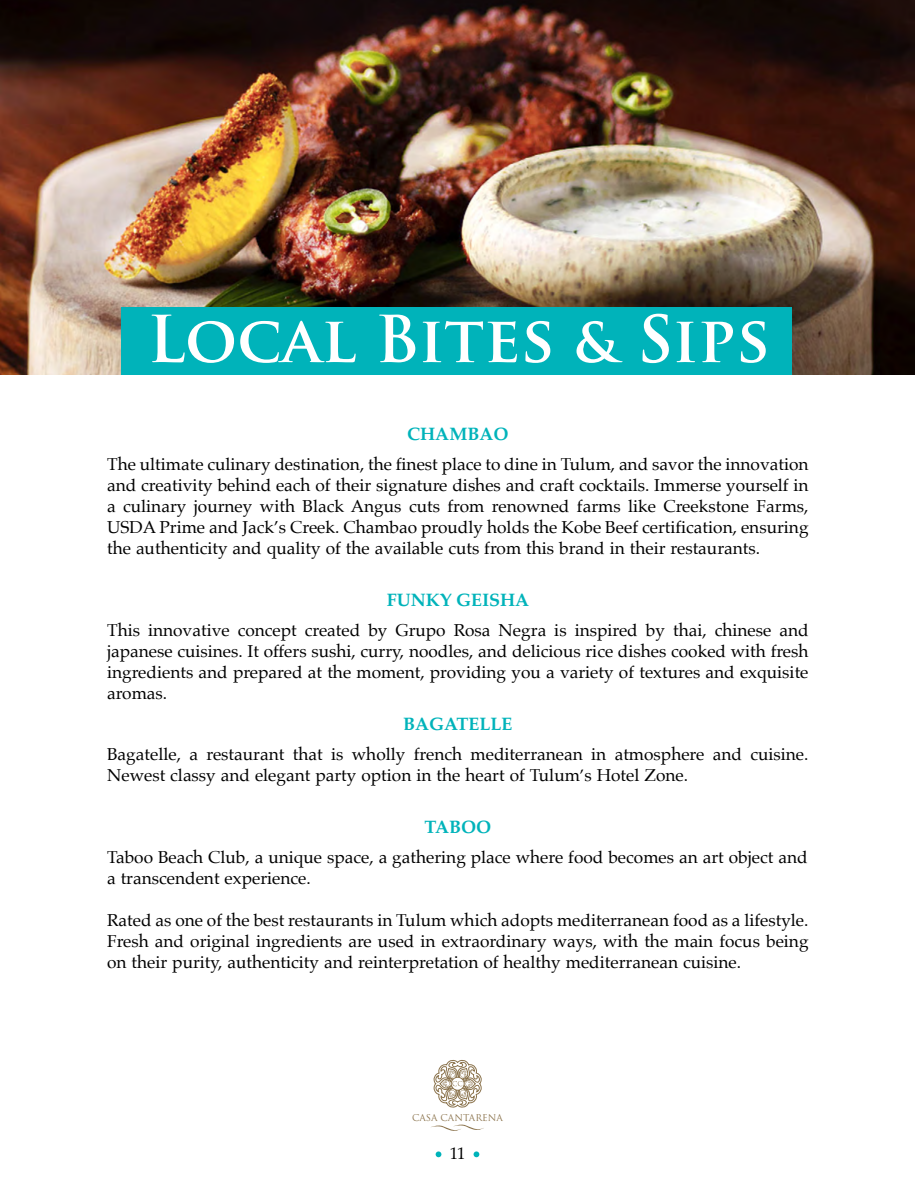
<style>
.page{position:relative;width:915px;height:1191px;background:#fff}
.page>*{position:absolute;margin:0;border:0;box-sizing:border-box;transform-origin:0 0}
.t1{font:700 63px "Trajan Pro";color:#fff}
.t2{font:700 18px "Palatino";color:#00b3ba}
.t3{font:17.25px/21px "Palatino";color:#000;text-align:justify}
.t4{font:16.5px "Palatino";color:#000}
.t5{font:9.15px "Trajan Pro";color:#8a724b}
.s1{font-size:16.5px}
</style>
<div class="page">
<svg style="left:435px;top:1151px;width:6px;height:6px"></svg>
<svg style="left:473px;top:1151px;width:6px;height:6px"></svg>
<svg style="left:431px;top:1124px;width:53px;height:7px"></svg>
<svg style="left:433px;top:1060px;width:48px;height:47px"></svg>
<img style="left:0;top:0;width:914px;height:374px">
<div style="left:121px;top:307px;width:670px;height:67px;background:#00b3ba"></div>
<h1 class="t1" style="left:147px;top:300px;width:624px">Local Bites &amp; Sips</h1>
<p class="t2" style="left:407px;top:419px;width:102px">CHAMBAO</p>
<p class="t3" style="left:107px;top:453px;width:702px">The ultimate culinary destination, the finest place to dine in Tulum, and savor the innovation and creativity behind each of their signature dishes and craft cocktails. Immerse yourself in a culinary journey with Black Angus cuts from renowned farms like Creekstone Farms, USDA Prime and Jack’s Creek. Chambao proudly holds the Kobe Beef certification, ensuring the authenticity and quality of the available cuts from this brand in their restaurants.</p>
<p class="t2" style="left:386px;top:585px;width:144px">FUNKY GEISHA</p>
<p class="t3" style="left:107px;top:619px;width:702px">This innovative concept created by Grupo Rosa Negra is inspired by thai, chinese and japanese cuisines. It offers sushi, curry, noodles, and delicious rice dishes cooked with fresh ingredients and prepared at the moment, providing you a variety of textures and exquisite aromas.</p>
<p class="t2" style="left:403px;top:709px;width:111px">BAGATELLE</p>
<p class="t3" style="left:107px;top:743px;width:702px">Bagatelle, a restaurant that is wholly french mediterranean in atmosphere and cuisine.<br>Newest classy and elegant party option in the heart of Tulum<span class="s1">’</span>s Hotel Zone.</p>
<p class="t2" style="left:424px;top:812px;width:68px">TABOO</p>
<p class="t3" style="left:107px;top:846px;width:701px">Taboo Beach Club, a unique space, a gathering place where food becomes an art object and a transcendent experience.</p>
<p class="t3" style="left:107px;top:909px;width:702px">Rated as one of the best restaurants in Tulum which adopts mediterranean food as a lifestyle.<br>Fresh and original ingredients are used in extraordinary ways, with the main focus being on their purity, authenticity and reinterpretation of healthy mediterranean cuisine.</p>
<p class="t5" style="left:412px;top:1112px;width:92px">CASA CANTARENA</p>
<p class="t4" style="left:449px;top:1140px;width:17px">11</p>
</div>
